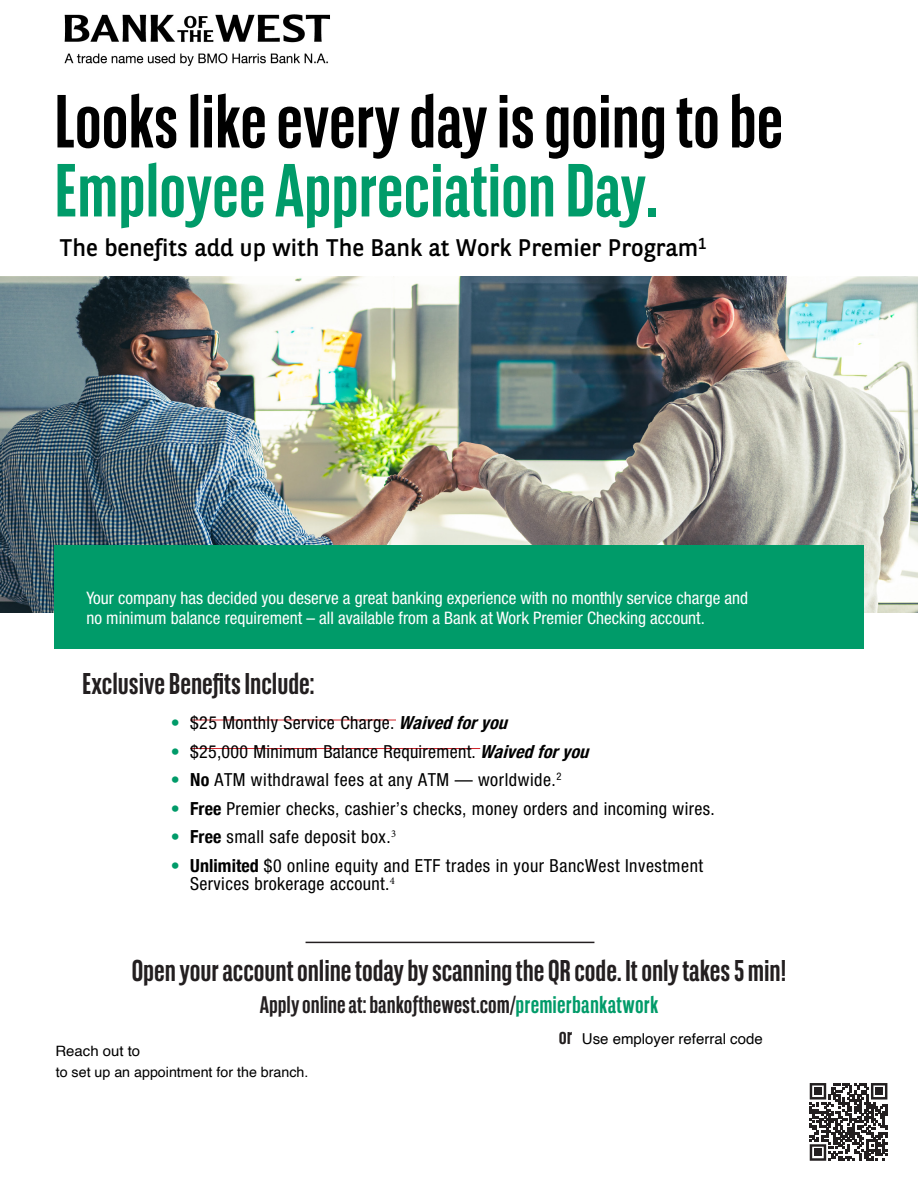
<style>
.page{position:relative;width:918px;height:1188px;background:#fff}
.page>*{position:absolute;margin:0;border:0;box-sizing:border-box;transform-origin:0 0}
.t1{font:700 75px "BNPP Sans Condensed";color:#000}
.t2{font:700 75px "BNPP Sans Condensed";color:#009b69}
.t3{font:700 30px "BNPP Sans Condensed";color:#231f20}
.t4{font:700 24px "BNPP Sans Condensed";letter-spacing:.005em;color:#231f20}
.t5{font:24px "BNPP Sans";color:#000}
.t6{font:700 22.5px "BNPP Sans Condensed";color:#231f20}
.t7{font:condensed 18px/18.3px "Helvetica Neue LT Std";letter-spacing:.025em;color:#000}
.t8{font:condensed 17.25px "Helvetica Neue LT Std";color:#fff}
.t9{font:15px "Helvetica";color:#000}
.t10{font:14.25px/21.3px "Helvetica";color:#000;scale:1.05 1}
.s1{color:#009b69}
.s2{font-family:"Helvetica Neue";font-weight:700;font-style:italic}
.s3{font-family:"Helvetica Neue";font-weight:700}
</style>
<div class="page">
<img style="left:0;top:277px;width:918px;height:336px">
<div style="left:54px;top:545px;width:809px;height:104px;background:#009b69"></div>
<hr style="left:190px;top:720px;width:206px;height:1px;background:#d1232a">
<hr style="left:190px;top:748px;width:290px;height:1px;background:#d1232a">
<hr style="left:306px;top:942px;width:288px;height:1px;background:#231f20">
<svg style="left:810px;top:1083px;width:77px;height:78px"></svg>
<div style="left:814px;top:1088px;width:8px;height:7px;background:#231f20"></div>
<div style="left:876px;top:1088px;width:7px;height:7px;background:#231f20"></div>
<div style="left:814px;top:1149px;width:8px;height:7px;background:#231f20"></div>
<img style="left:64px;top:14px;width:266px;height:52px">
<h1 class="t1" style="left:54px;top:81px;width:731px">Looks like every day is going to be</h1>
<h1 class="t2" style="left:54px;top:150px;width:604px">Employee Appreciation Day.</h1>
<h3 class="t5" style="left:60px;top:231px;width:649px">The benefits add up with The Bank at Work Premier Program<sup>1</sup></h3>
<p class="t8" style="left:87px;top:588px;width:663px">Your company has decided you deserve a great banking experience with no monthly service charge and</p>
<p class="t8" style="left:87px;top:608px;width:620px">no minimum balance requirement – all available from a Bank at Work Premier Checking account.</p>
<p class="t3" style="left:82px;top:667px;width:234px">Exclusive Benefits Include:</p>
<p class="t7" style="left:171px;top:714px;width:345px"><span class="s1">•</span> $25 Monthly Service Charge. <span class="s2">Waivedforyou</span></p>
<p class="t7" style="left:171px;top:742px;width:426px"><span class="s1">•</span> $25,000 Minimum Balance Requirement. <span class="s2">Waivedforyou</span></p>
<p class="t7" style="left:171px;top:771px;width:392px"><span class="s1">•</span> <span class="s3">No</span> ATM withdrawal fees at any ATM — worldwide.<sup>2</sup></p>
<p class="t7" style="left:171px;top:799px;width:546px"><span class="s1">•</span> <span class="s3">Free</span> Premier checks, cashier’s checks, money orders and incoming wires.</p>
<p class="t7" style="left:171px;top:828px;width:227px"><span class="s1">•</span> <span class="s3">Free</span> small safe deposit box.<sup>3</sup></p>
<p class="t7" style="left:190px;top:856px;width:514px;text-indent:-20px"><span class="s1">•</span> <span class="s3">Unlimited</span> $0 online equity and ETF trades in your BancWest Investment<br>Services brokerage account.<sup>4</sup></p>
<p class="t3" style="left:132px;top:954px;width:656px">Open your account online today by scanning the QR code. It only takes 5 min!</p>
<p class="t4" style="left:260px;top:991px;width:400px">Apply online at: bankofthewest.com/<span class="s1">premierbankatwork</span></p>
<p class="t6" style="left:559px;top:1024px;width:15px">or</p>
<p class="t10" style="left:55px;top:1041px;width:242px">Reach out to<br>to set up an appointment for the branch.</p>
<p class="t9" style="left:582px;top:1027px;width:182px">Use employer referral code</p>
</div>
